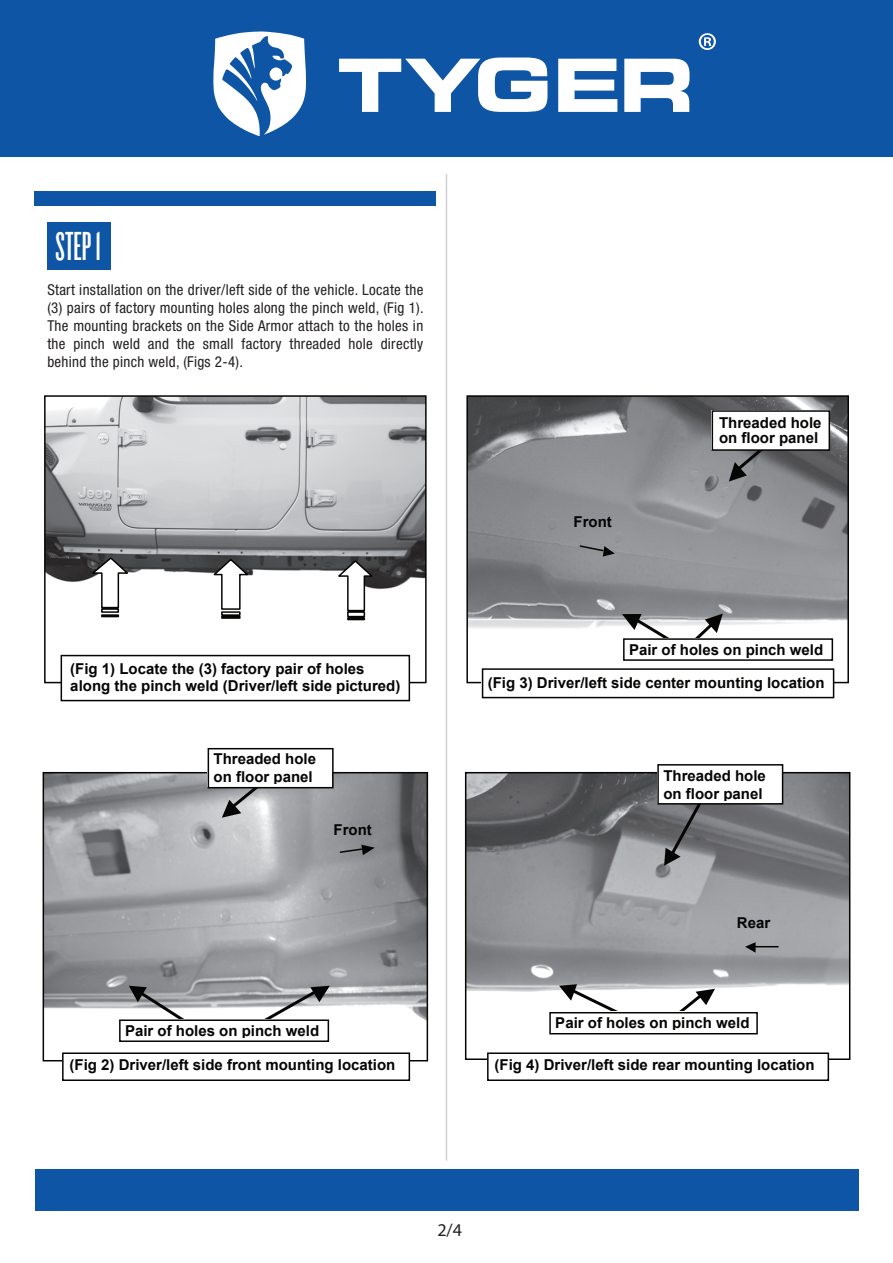
<style>
.page{position:relative;width:893px;height:1263px;background:#fff}
.page>*{position:absolute;margin:0;border:0;box-sizing:border-box;transform-origin:0 0}
.t1{font:41.85px "Knockout HTF46 Flyweight";color:#fff}
.t2{font:18px "Myriad Pro";color:#231f20}
.t3{font:700 15px/18px "Arial";color:#050504}
.t4{font:condensed 15px/18px "Helvetica Neue LT Std";letter-spacing:.02em;color:#231f20;text-align:justify}
</style>
<div class="page">
<div style="left:35px;top:1169px;width:823px;height:41px;background:#0e55a5"></div>
<div style="left:0;top:0;width:893px;height:157px;background:#0e55a5"></div>
<svg style="left:339px;top:58px;width:208px;height:54px"></svg>
<svg style="left:558px;top:59px;width:59px;height:53px"></svg>
<svg style="left:624px;top:59px;width:65px;height:53px"></svg>
<svg style="left:213px;top:31px;width:93px;height:105px"></svg>
<svg style="left:699px;top:33px;width:17px;height:17px"></svg>
<hr style="left:446px;top:174px;width:1px;height:986px;background:#d1d2d4">
<div style="left:47px;top:222px;width:63px;height:47px;background:#0e55a5"></div>
<div style="left:35px;top:191px;width:401px;height:15px;background:#0e55a5"></div>
<img style="left:47px;top:398px;width:377px;height:282px">
<div style="left:44px;top:395px;width:383px;height:288px;border:2px solid #050504"></div>
<div style="left:61px;top:655px;width:348px;height:45px;background:#fff"></div>
<div style="left:61px;top:655px;width:349px;height:46px;border:2px solid #050504"></div>
<svg style="left:212px;top:557px;width:39px;height:62px"></svg>
<svg style="left:91px;top:556px;width:40px;height:62px"></svg>
<svg style="left:337px;top:559px;width:39px;height:62px"></svg>
<img style="left:46px;top:775px;width:379px;height:283px">
<div style="left:43px;top:772px;width:385px;height:289px;border:2px solid #050504"></div>
<svg style="left:129px;top:986px;width:74px;height:33px"></svg>
<svg style="left:244px;top:986px;width:86px;height:48px"></svg>
<svg style="left:222px;top:788px;width:56px;height:30px;background:#aaabac"></svg>
<div style="left:62px;top:1052px;width:347px;height:27px;background:#fff"></div>
<div style="left:62px;top:1052px;width:348px;height:29px;border:2px solid #050504"></div>
<div style="left:119px;top:1019px;width:209px;height:21px;background:#fff"></div>
<div style="left:119px;top:1019px;width:210px;height:23px;border:2px solid #050504"></div>
<div style="left:208px;top:748px;width:124px;height:39px;background:#fff"></div>
<div style="left:208px;top:748px;width:126px;height:40px;border:2px solid #050504"></div>
<svg style="left:339px;top:845px;width:36px;height:10px"></svg>
<img style="left:469px;top:398px;width:377px;height:282px">
<div style="left:466px;top:395px;width:383px;height:288px;border:2px solid #050504"></div>
<svg style="left:622px;top:613px;width:101px;height:44px"></svg>
<svg style="left:729px;top:451px;width:53px;height:30px;background:#707173"></svg>
<div style="left:482px;top:668px;width:351px;height:29px;background:#fff"></div>
<div style="left:482px;top:668px;width:352px;height:30px;border:2px solid #050504"></div>
<div style="left:623px;top:638px;width:209px;height:21px;background:#fff"></div>
<div style="left:623px;top:638px;width:210px;height:23px;border:2px solid #050504"></div>
<div style="left:712px;top:410px;width:117px;height:39px;background:#fff"></div>
<div style="left:712px;top:410px;width:118px;height:41px;border:2px solid #050504"></div>
<svg style="left:579px;top:544px;width:36px;height:12px"></svg>
<img style="left:468px;top:775px;width:379px;height:282px">
<div style="left:465px;top:772px;width:385px;height:288px;border:2px solid #050504"></div>
<svg style="left:559px;top:984px;width:74px;height:28px"></svg>
<svg style="left:665px;top:989px;width:50px;height:23px"></svg>
<svg style="left:664px;top:804px;width:53px;height:62px;background:#6f7073"></svg>
<div style="left:487px;top:1052px;width:341px;height:27px;background:#fff"></div>
<div style="left:487px;top:1052px;width:342px;height:29px;border:2px solid #050504"></div>
<div style="left:549px;top:1012px;width:207px;height:21px;background:#fff"></div>
<div style="left:549px;top:1012px;width:209px;height:22px;border:2px solid #050504"></div>
<div style="left:657px;top:764px;width:125px;height:39px;background:#fff"></div>
<div style="left:657px;top:764px;width:126px;height:40px;border:2px solid #050504"></div>
<svg style="left:745px;top:942px;width:33px;height:11px"></svg>
<h1 class="t1" style="left:56px;top:225px;width:47px">STEP 1</h1>
<p class="t4" style="left:47px;top:281px;width:378px">Start installation on the driver/left side of the vehicle. Locate the (3) pairs of factory mounting holes along the pinch weld, (Fig 1).<br>The mounting brackets on the Side Armor attach to the holes in the pinch weld and the small factory threaded hole directly behind the pinch weld, (Figs 2-4).</p>
<p class="t3" style="left:70px;top:661px;width:332px;line-height:16.5px">(Fig 1) Locate the (3) factory pair of holes along the pinch weld (Driver/left side pictured)</p>
<p class="t3" style="left:214px;top:751px;width:104px">Threaded hole on floor panel</p>
<p class="t3" style="left:334px;top:821px;width:40px">Front</p>
<p class="t3" style="left:125px;top:1022px;width:196px">Pair of holes on pinch weld</p>
<p class="t3" style="left:70px;top:1057px;width:327px">(Fig 2) Driver/left side front mounting location</p>
<p class="t3" style="left:574px;top:513px;width:40px">Front</p>
<p class="t3" style="left:719px;top:416px;width:104px;line-height:15px">Threaded hole on floor panel</p>
<p class="t3" style="left:629px;top:641px;width:196px">Pair of holes on pinch weld</p>
<p class="t3" style="left:488px;top:674px;width:338px">(Fig 3) Driver/left side center mounting location</p>
<p class="t3" style="left:663px;top:767px;width:104px">Threaded hole on floor panel</p>
<p class="t3" style="left:737px;top:914px;width:35px">Rear</p>
<p class="t3" style="left:555px;top:1015px;width:196px">Pair of holes on pinch weld</p>
<p class="t3" style="left:495px;top:1057px;width:322px">(Fig 4) Driver/left side rear mounting location</p>
<p class="t2" style="left:437px;top:1219px;width:26px">2/4</p>
</div>
